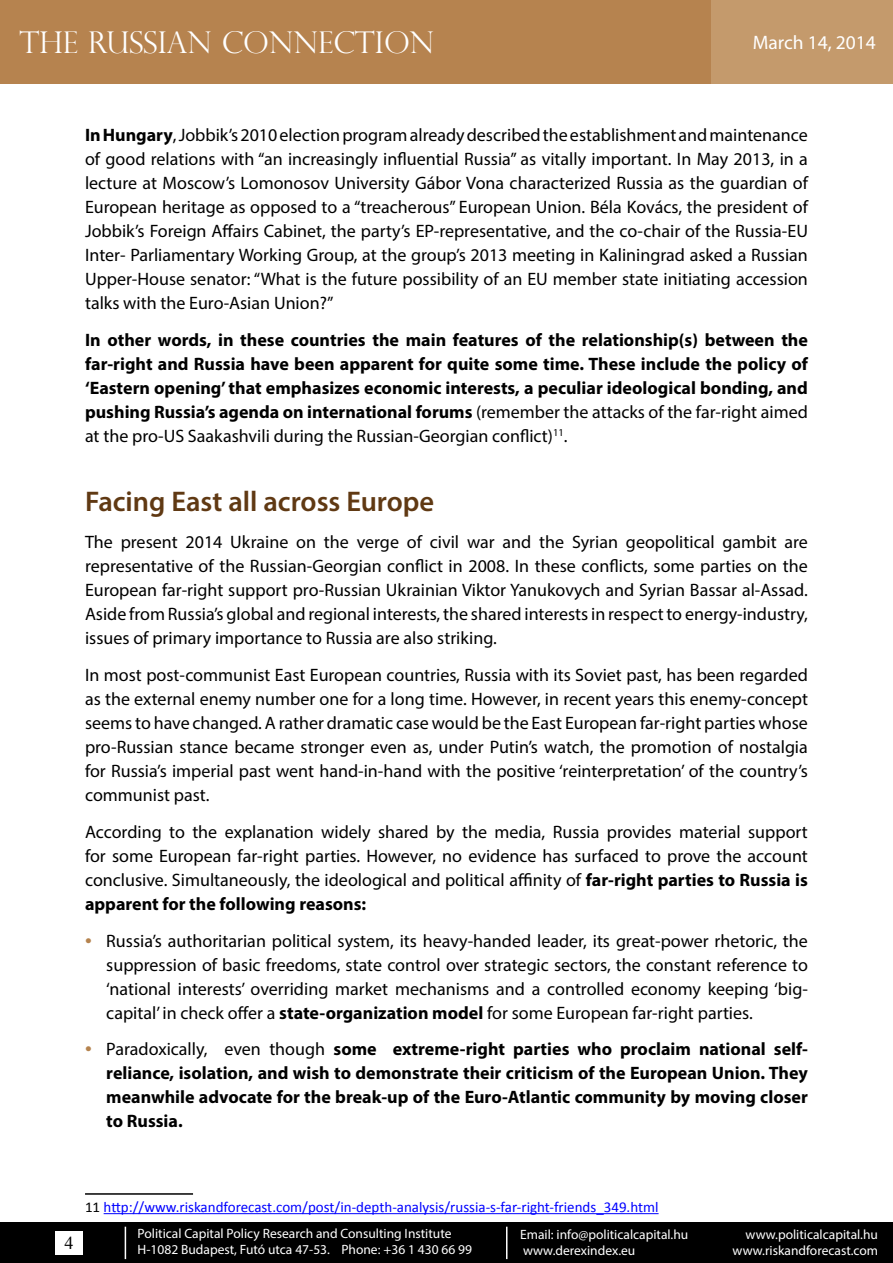
<style>
.page{position:relative;width:893px;height:1263px;background:#fff}
.page>*{position:absolute;margin:0;border:0;box-sizing:border-box;transform-origin:0 0}
.t1{font:300 30px "Perpetua Titling";color:#fff}
.t2{font:600 28.5px "Myriad Pro";color:#603913}
.t3{font:19.5px "Myriad Pro";color:#fff}
.t4{font:18px/24px "Myriad Pro";color:#000;text-align:justify}
.t5{font:700 18px/24px "Myriad Pro";color:#000;text-align:justify}
.t6{font:18px "Times New Roman";color:#000}
.t7{font:15px "Calibri";color:#00f}
.t8{font:13.5px/16.2px "Myriad Pro";color:#fff}
.s1{font-weight:700}
.s2{font-weight:400}
.s3{font-size:24px;color:#b5834e}
.s4{font-weight:400;font-size:24px;color:#b5834e}
.s5{color:#000}
</style>
<div class="page">
<div style="left:0;top:1222px;width:893px;height:41px;background:#000"></div>
<hr style="left:125px;top:1227px;width:1px;height:32px;background:#fff">
<div style="left:55px;top:1231px;width:27px;height:23px;background:#fff"></div>
<hr style="left:506px;top:1227px;width:1px;height:32px;background:#fff">
<div style="left:0;top:0;width:893px;height:84px;background:#b6834f"></div>
<div style="left:711px;top:0;width:182px;height:84px;background:#c49a6c"></div>
<hr style="left:85px;top:1193px;width:108px;height:2px;background:#000">
<hr style="left:104px;top:1213px;width:555px;height:1px;background:#00f">
<h1 class="t1" style="left:19px;top:24px;width:416px">THE RUSSIAN CONNECTION</h1>
<p class="t3" style="left:753px;top:31px;width:125px">March 14, 2014</p>
<p class="t4" style="left:85px;top:123px;width:724px"><span class="s1">In Hungary</span>, Jobbik’s 2010 election program already described the establishment and maintenance of good relations with “an increasingly influential Russia” as vitally important. In May 2013, in a lecture at Moscow’s Lomonosov University Gábor Vona characterized Russia as the guardian of European heritage as opposed to a “treacherous” European Union. Béla Kovács, the president of Jobbik’s Foreign Affairs Cabinet, the party’s EP-representative, and the co-chair of the Russia-EU Inter- Parliamentary Working Group, at the group’s 2013 meeting in Kaliningrad asked a Russian Upper-House senator: “What is the future possibility of an EU member state initiating accession talks with the Euro-Asian Union?”</p>
<p class="t5" style="left:85px;top:327px;width:724px">In other words, in these countries the main features of the relationship(s) between the far-right and Russia have been apparent for quite some time. These include the policy of ‘Eastern opening’ that emphasizes economic interests, a peculiar ideological bonding, and pushing Russia’s agenda on international forums <span class="s2">(remember the attacks of the far-right aimed at the pro-US Saakashvili during the Russian-Georgian conflict)</span><sup>11</sup><span class="s2">.</span></p>
<h2 class="t2" style="left:85px;top:484px;width:351px">Facing East all across Europe</h2>
<p class="t4" style="left:85px;top:530px;width:724px">The present 2014 Ukraine on the verge of civil war and the Syrian geopolitical gambit are representative of the Russian-Georgian conflict in 2008. In these conflicts, some parties on the European far-right support pro-Russian Ukrainian Viktor Yanukovych and Syrian Bassar al-Assad.<br>Aside from Russia’s global and regional interests, the shared interests in respect to energy-industry, issues of primary importance to Russia are also striking.</p>
<p class="t4" style="left:85px;top:663px;width:724px">In most post-communist East European countries, Russia with its Soviet past, has been regarded as the external enemy number one for a long time. However, in recent years this enemy-concept seems to have changed. A rather dramatic case would be the East European far-right parties whose pro-Russian stance became stronger even as, under Putin’s watch, the promotion of nostalgia for Russia’s imperial past went hand-in-hand with the positive ‘reinterpretation’ of the country’s communist past.</p>
<p class="t4" style="left:85px;top:819px;width:724px">According to the explanation widely shared by the media, Russia provides material support for some European far-right parties. However, no evidence has surfaced to prove the account conclusive. Simultaneously, the ideological and political affinity of <span class="s1">far-right parties to Russia is apparent for the following reasons:</span></p>
<p class="t4" style="left:106px;top:928px;width:703px;text-indent:-21px"><span class="s3">•</span> Russia’s authoritarian political system, its heavy-handed leader, its great-power rhetoric, the suppression of basic freedoms, state control over strategic sectors, the constant reference to ‘national interests’ overriding market mechanisms and a controlled economy keeping ‘big&shy;capital’ in check offer a <span class="s1">state-organization model</span> for some European far-right parties.</p>
<p class="t5" style="left:106px;top:1037px;width:703px;text-indent:-21px"><span class="s4">•</span> <span class="s2">Paradoxically, even though</span> some extreme-right parties who proclaim national self&shy;reliance, isolation, and wish to demonstrate their criticism of the European Union. They meanwhile advocate for the break-up of the Euro-Atlantic community by moving closer to Russia.</p>
<p class="t6" style="left:64px;top:1231px;width:10px">4</p>
<p class="t7" style="left:85px;top:1198px;width:575px"><span class="s5">11</span> http://www.riskandforecast.com/post/in-depth-analysis/russia-s-far-right-friends_349.html</p>
<p class="t8" style="left:138px;top:1225px;width:336px">Political Capital Policy Research and Consulting Institute<br>H-1082 Budapest, Futó utca 47-53. Phone: +36 1 430 66 99</p>
<p class="t8" style="left:520px;top:1226px;width:170px">Email: info@politicalcapital.hu</p>
<p class="t8" style="left:746px;top:1226px;width:134px">www.politicalcapital.hu</p>
<p class="t8" style="left:523px;top:1242px;width:114px">www.derexindex.eu</p>
<p class="t8" style="left:733px;top:1242px;width:147px">www.riskandforecast.com</p>
</div>
